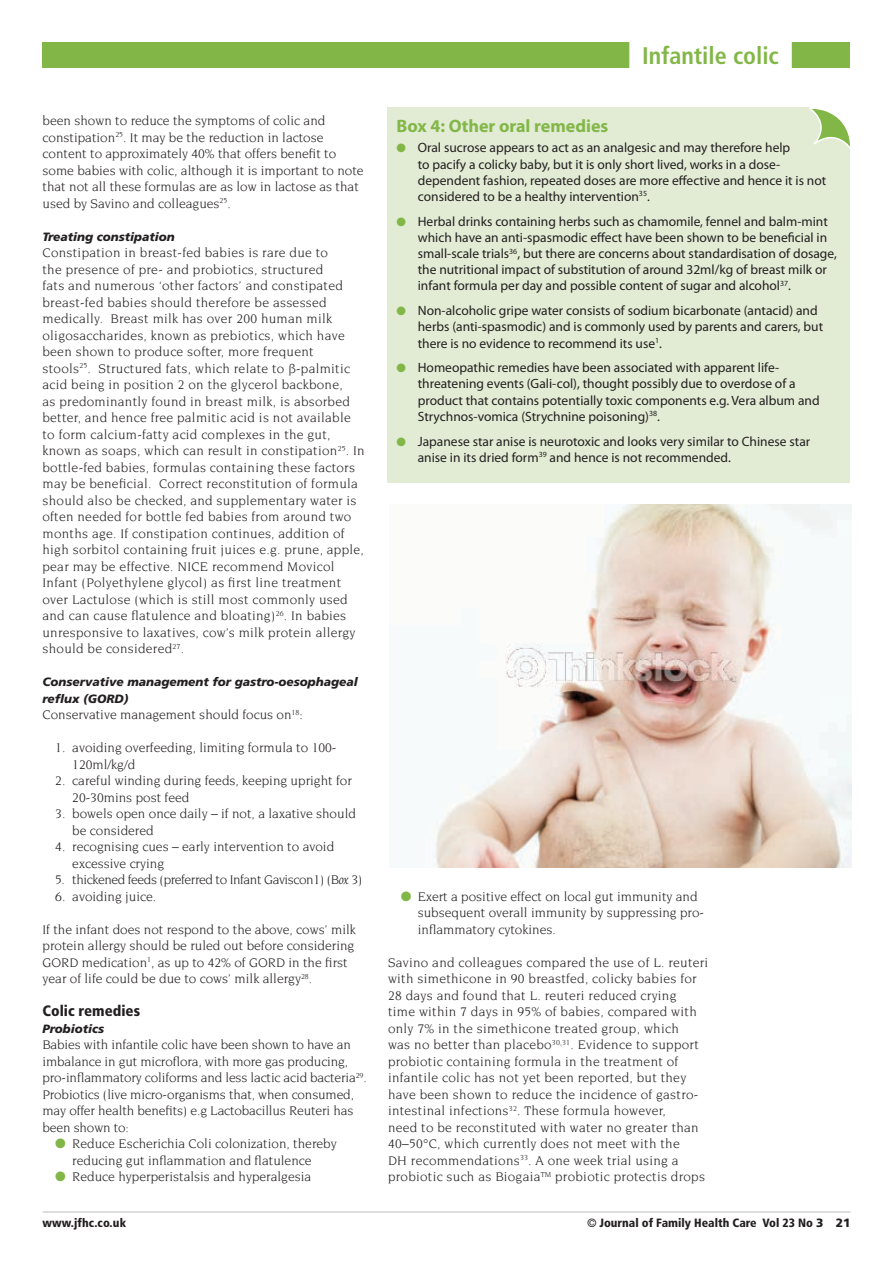
<style>
.page{position:relative;width:893px;height:1263px;background:#fff}
.page>*{position:absolute;margin:0;border:0;box-sizing:border-box;transform-origin:0 0}
.Running_Head{font:700 condensed 24px "Frutiger LT Std";color:#82b748}
.Article-tintbox_titl{font:700 18px "Myriad Pro";color:#82b748}
.Article-cross_A_head{font:900 condensed 15px "Frutiger LT Std";color:#231f20}
.Article-text{font:13.5px/16.5px "Novarese Std";letter-spacing:.02em;color:#231f20}
.t1{font:13.5px/16.2px "Myriad Pro";color:#231f20}
.Article-text-2{font:13.5px/16.5px "Novarese Std";color:#231f20}
.Article-text-3{font:13.5px/16.5px "Novarese Std";letter-spacing:-.01em;color:#231f20}
.Article-text-4{font:13.5px "Novarese Std";letter-spacing:-.03em;color:#231f20}
.Article-cross_B_head{font:italic 900 12px/16.5px "Frutiger LT Std";color:#231f20}
.t2{font:900 condensed 12px "Frutiger LT Std";color:#231f20}
.s1{font-style:italic}
.s2{color:#82b748}
.s3{font-weight:400}
.s4{font-stretch:normal}
</style>
<div class="page">
<hr style="left:43px;top:1211px;width:807px;height:2px;background:#d1d3d4">
<div style="left:43px;top:43px;width:807px;height:25px;background:#82b748"></div>
<div style="left:629px;top:42px;width:163px;height:27px;background:#fff"></div>
<div style="left:387px;top:108px;width:462px;height:375px;background:#e2ebd4"></div>
<svg style="left:806px;top:107px;width:44px;height:45px"></svg>
<img style="left:434px;top:505px;width:417px;height:363px">
<p class="Article-text-2" style="left:43px;top:112px;width:323px">been shown to reduce the symptoms of colic and constipation<sup>25</sup>. It may be the reduction in lactose content to approximately 40% that offers benefit to some babies with colic, although it is important to note that not all these formulas are as low in lactose as that used by Savino and colleagues<sup>25</sup>.</p>
<p class="Article-cross_B_head" style="left:43px;top:228px;width:134px">Treating constipation</p>
<p class="Article-text" style="left:43px;top:244px;width:324px">Constipation in breast-fed babies is rare due to<br>the presence of pre- and probiotics, structured<br>fats and numerous ‘other factors’ and constipated breast-fed babies should therefore be assessed medically. Breast milk has over 200 human milk oligosaccharides, known as prebiotics, which have been shown to produce softer, more frequent stools<sup>25</sup>. Structured fats, which relate to ß-palmitic acid being in position 2 on the glycerol backbone,<br>as predominantly found in breast milk, is absorbed better, and hence free palmitic acid is not available to form calcium-fatty acid complexes in the gut, known as soaps, which can result in constipation<sup>25</sup>. In bottle-fed babies, formulas containing these factors may be beneficial. Correct reconstitution of formula should also be checked, and supplementary water is often needed for bottle fed babies from around two months age. If constipation continues, addition of high sorbitol containing fruit juices e.g. prune, apple, pear may be effective. NICE recommend Movicol Infant (Polyethylene glycol) as first line treatment over Lactulose (which is still most commonly used and can cause flatulence and bloating)<sup>26</sup>. In babies unresponsive to laxatives, cow’s milk protein allergy should be considered<sup>27</sup>.</p>
<p class="Article-cross_B_head" style="left:43px;top:674px;width:317px">Conservative management for gastro-oesophageal reflux (GORD)</p>
<p class="Article-text-2" style="left:43px;top:706px;width:262px">Conservative management should focus on<sup>18</sup>:</p>
<p class="Article-text-2" style="left:72px;top:739px;width:266px;text-indent:-17px">1. avoiding overfeeding, limiting formula to 100-<br>120ml/kg/d</p>
<p class="Article-text-2" style="left:72px;top:772px;width:281px;text-indent:-17px">2. careful winding during feeds, keeping upright for<br>20-30mins post feed</p>
<p class="Article-text-2" style="left:72px;top:805px;width:285px;text-indent:-17px">3. bowels open once daily – if not, a laxative should be considered</p>
<p class="Article-text-2" style="left:72px;top:838px;width:263px;text-indent:-17px">4. recognising cues – early intervention to avoid excessive crying</p>
<p class="Article-text-4" style="left:55px;top:872px;width:308px">5. thickened feeds (preferred to Infant Gaviscon1) (<span class="s1">Box 3</span>)</p>
<p class="Article-text-2" style="left:55px;top:888px;width:103px">6. avoiding juice.</p>
<p class="Article-text-2" style="left:43px;top:921px;width:315px">If the infant does not respond to the above, cows’ milk protein allergy should be ruled out before considering GORD medication<sup>1</sup>, as up to 42% of GORD in the first year of life could be due to cows’ milk allergy<sup>28</sup>.</p>
<p class="Article-cross_A_head" style="left:43px;top:1002px;width:99px">Colic remedies</p>
<p class="Article-cross_B_head" style="left:43px;top:1020px;width:63px">Probiotics</p>
<p class="Article-text-3" style="left:43px;top:1036px;width:326px">Babies with infantile colic have been shown to have an imbalance in gut microflora, with more gas producing, pro-inflammatory coliforms and less lactic acid bacteria<sup>29</sup>.<br>Probiotics (live micro-organisms that, when consumed, may offer health benefits) e.g Lactobacillus Reuteri has been shown to:</p>
<p class="Article-text-2" style="left:72px;top:1135px;width:266px;text-indent:-17px"><span class="s2">●</span> Reduce Escherichia Coli colonization, thereby reducing gut inflammation and flatulence</p>
<p class="Article-text-2" style="left:55px;top:1168px;width:257px"><span class="s2">●</span> Reduce hyperperistalsis and hyperalgesia</p>
<p class="Running_Head" style="left:642px;top:42px;width:138px">Infantile colic</p>
<p class="Article-tintbox_titl" style="left:396px;top:114px;width:213px">Box 4: Other oral remedies</p>
<p class="t1" style="left:418px;top:139px;width:410px;text-indent:-21px"><span class="s2">●</span> Oral sucrose appears to act as an analgesic and may therefore help<br>to pacify a colicky baby, but it is only short lived, works in a dose&shy;dependent fashion, repeated doses are more effective and hence it is not considered to be a healthy intervention<sup>35</sup>.</p>
<p class="t1" style="left:418px;top:213px;width:421px;text-indent:-21px"><span class="s2">●</span> Herbal drinks containing herbs such as chamomile, fennel and balm-mint which have an anti-spasmodic effect have been shown to be beneficial in small-scale trials<sup>36</sup>, but there are concerns about standardisation of dosage, the nutritional impact of substitution of around 32ml/kg of breast milk or infant formula per day and possible content of sugar and alcohol<sup>37</sup>.</p>
<p class="t1" style="left:418px;top:302px;width:407px;text-indent:-21px"><span class="s2">●</span> Non-alcoholic gripe water consists of sodium bicarbonate (antacid) and herbs (anti-spasmodic) and is commonly used by parents and carers, but there is no evidence to recommend its use<sup>1</sup>.</p>
<p class="t1" style="left:418px;top:359px;width:403px;text-indent:-21px"><span class="s2">●</span> Homeopathic remedies have been associated with apparent life&shy;threatening events (Gali-col), thought possibly due to overdose of a product that contains potentially toxic components e.g. Vera album and Strychnos-vomica (Strychnine poisoning)<sup>38</sup>.</p>
<p class="t1" style="left:418px;top:433px;width:394px;text-indent:-21px"><span class="s2">●</span> Japanese star anise is neurotoxic and looks very similar to Chinese star anise in its dried form<sup>39</sup> and hence is not recommended.</p>
<p class="Article-text-2" style="left:418px;top:888px;width:288px;text-indent:-17px"><span class="s2">●</span> Exert a positive effect on local gut immunity and subsequent overall immunity by suppressing pro&shy;inflammatory cytokines.</p>
<p class="Article-text" style="left:388px;top:954px;width:322px">Savino and colleagues compared the use of L. reuteri with simethicone in 90 breastfed, colicky babies for 28 days and found that L. reuteri reduced crying<br>time within 7 days in 95% of babies, compared with only 7% in the simethicone treated group, which<br>was no better than placebo<sup>30,31</sup>. Evidence to support probiotic containing formula in the treatment of infantile colic has not yet been reported, but they have been shown to reduce the incidence of gastro&shy;intestinal infections<sup>32</sup>. These formula however,<br>need to be reconstituted with water no greater than 40–50°C, which currently does not meet with the<br>DH recommendations<sup>33</sup>. A one week trial using a probiotic such as Biogaia<sup>TM</sup> probiotic protectis drops</p>
<p class="t2" style="left:43px;top:1215px;width:85px">www.jfhc.co.uk</p>
<p class="t2" style="left:587px;top:1215px;width:265px"><span class="s3">©</span> Journal of Family Health Care Vol 23 No <span class="s4">3 21</span></p>
</div>
